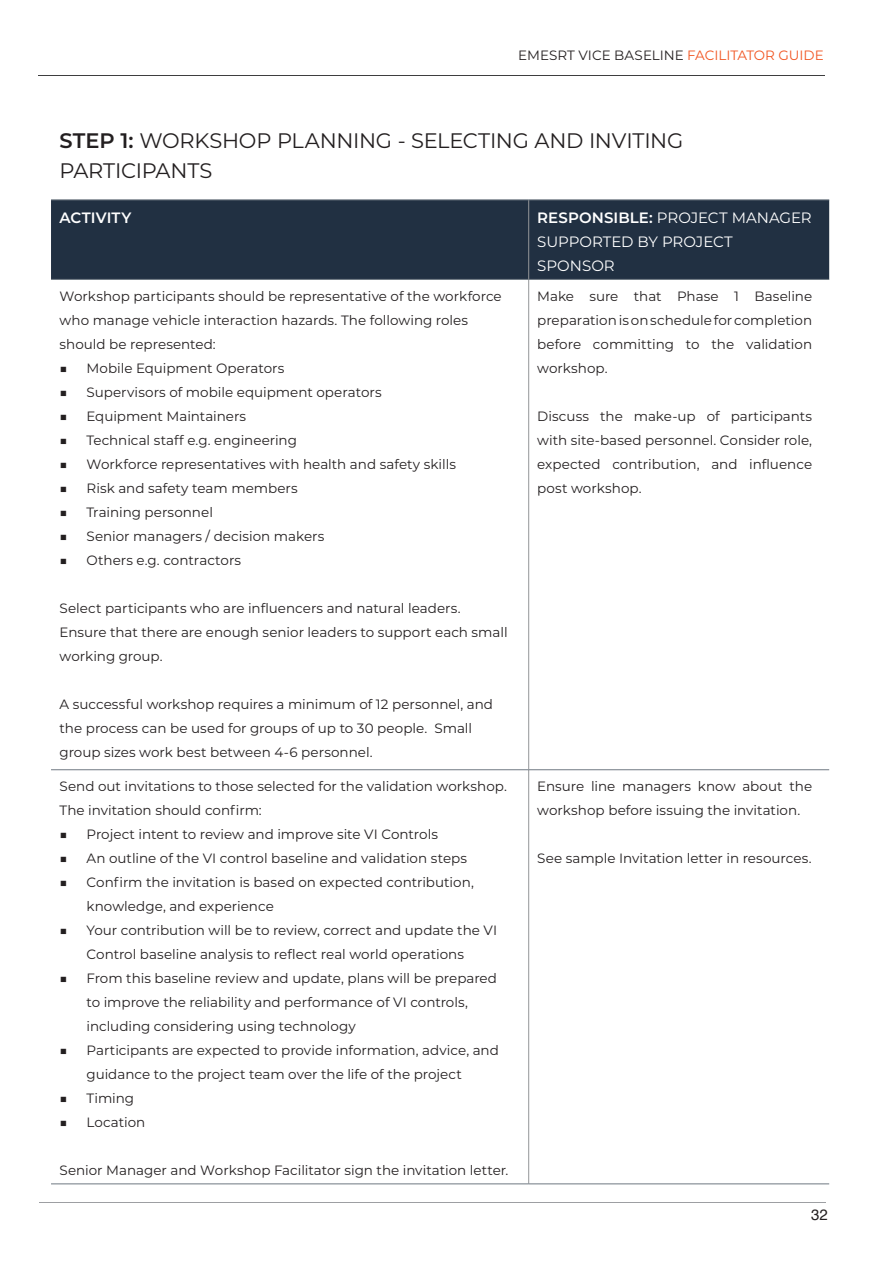
<style>
.page{position:relative;width:893px;height:1263px;background:#fff}
.page>*{position:absolute;margin:0;border:0;box-sizing:border-box;transform-origin:0 0}
.Body_Text__align_left{font:21px/30px "Montserrat";letter-spacing:-.01em;color:#231f20}
.Body_Text__align_left-2{font:15px/24px "Montserrat";letter-spacing:-.005em;color:#fff}
.Body_Text__align_left-3{font:600 15px "Montserrat";letter-spacing:.005em;color:#fff}
.t1{font:15px "Helvetica";color:#231f20}
.Body_Text__align_left-4{font:13.5px/24px "Montserrat";color:#231f20}
.Body_Text__align_right{font:13.5px/24px "Montserrat";color:#231f20;text-align:justify}
.s1{color:#f15522}
.s2{font-weight:600}
</style>
<div class="page">
<hr style="left:39px;top:75px;width:786px;height:1px;background:#3e3e3f">
<hr style="left:39px;top:1202px;width:787px;height:1px;background:#9d9fa2">
<div style="left:51px;top:201px;width:778px;height:78px;background:#213042"></div>
<hr style="left:528px;top:200px;width:1px;height:79px;background:#939598">
<hr style="left:528px;top:280px;width:1px;height:489px;background:#939598">
<hr style="left:528px;top:770px;width:1px;height:414px;background:#939598">
<hr style="left:51px;top:200px;width:478px;height:1px;background:#6f7982">
<hr style="left:529px;top:200px;width:300px;height:1px;background:#6f7982">
<hr style="left:51px;top:279px;width:478px;height:1px;background:#6f7982">
<hr style="left:529px;top:279px;width:300px;height:1px;background:#6f7982">
<hr style="left:51px;top:769px;width:478px;height:1px;background:#6f7982">
<hr style="left:529px;top:769px;width:300px;height:1px;background:#6f7982">
<hr style="left:51px;top:1183px;width:478px;height:1px;background:#6f7982">
<hr style="left:529px;top:1183px;width:300px;height:1px;background:#6f7982">
<p class="Body_Text__align_left-4" style="left:518px;top:43px;width:307px">EMESRT VICE BASELINE <span class="s1">FACILITATOR GUIDE</span></p>
<p class="Body_Text__align_left" style="left:60px;top:125px;width:625px"><span class="s2">STEP 1:</span> WORKSHOP PLANNING - SELECTING AND INVITING<br>PARTICIPANTS</p>
<p class="Body_Text__align_left-3" style="left:60px;top:207px;width:73px">ACTIVITY</p>
<p class="Body_Text__align_left-2" style="left:537px;top:205px;width:276px"><span class="s2">RESPONSIBLE:</span> PROJECT MANAGER<br>SUPPORTED BY PROJECT<br>SPONSOR</p>
<p class="Body_Text__align_left-4" style="left:60px;top:284px;width:444px">Workshop participants should be representative of the workforce who manage vehicle interaction hazards. The following roles should be represented:</p>
<p class="Body_Text__align_left-4" style="left:60px;top:356px;width:226px">■ Mobile Equipment Operators</p>
<p class="Body_Text__align_left-4" style="left:60px;top:380px;width:324px">■ Supervisors of mobile equipment operators</p>
<p class="Body_Text__align_left-4" style="left:60px;top:404px;width:188px">■ Equipment Maintainers</p>
<p class="Body_Text__align_left-4" style="left:60px;top:428px;width:239px">■ Technical staff e.g. engineering</p>
<p class="Body_Text__align_left-4" style="left:60px;top:452px;width:398px">■ Workforce representatives with health and safety skills</p>
<p class="Body_Text__align_left-4" style="left:60px;top:476px;width:240px">■ Risk and safety team members</p>
<p class="Body_Text__align_left-4" style="left:60px;top:500px;width:155px">■ Training personnel</p>
<p class="Body_Text__align_left-4" style="left:60px;top:524px;width:266px">■ Senior managers / decision makers</p>
<p class="Body_Text__align_left-4" style="left:60px;top:548px;width:183px">■ Others e.g. contractors</p>
<p class="Body_Text__align_left-4" style="left:60px;top:596px;width:450px">Select participants who are influencers and natural leaders.<br>Ensure that there are enough senior leaders to support each small working group.</p>
<p class="Body_Text__align_left-4" style="left:60px;top:692px;width:435px">A successful workshop requires a minimum of 12 personnel, and the process can be used for groups of up to 30 people. Small group sizes work best between 4-6 personnel.</p>
<p class="Body_Text__align_right" style="left:537px;top:284px;width:276px">Make sure that Phase 1 Baseline preparation is on schedule for completion before committing to the validation workshop.</p>
<p class="Body_Text__align_right" style="left:537px;top:404px;width:276px">Discuss the make-up of participants with site-based personnel. Consider role, expected contribution, and influence post workshop.</p>
<p class="Body_Text__align_left-4" style="left:60px;top:774px;width:449px">Send out invitations to those selected for the validation workshop.</p>
<p class="Body_Text__align_left-4" style="left:60px;top:798px;width:204px">The invitation should confirm:</p>
<p class="Body_Text__align_left-4" style="left:60px;top:822px;width:380px">■ Project intent to review and improve site VI Controls</p>
<p class="Body_Text__align_left-4" style="left:60px;top:846px;width:409px">■ An outline of the VI control baseline and validation steps</p>
<p class="Body_Text__align_left-4" style="left:87px;top:870px;width:389px;text-indent:-27px">■ Confirm the invitation is based on expected contribution, knowledge, and experience</p>
<p class="Body_Text__align_left-4" style="left:60px;top:918px;width:439px;text-align:center">■ Your contribution will be to review, correct and update the VI<br>Control baseline analysis to reflect real world operations</p>
<p class="Body_Text__align_left-4" style="left:87px;top:966px;width:412px;text-indent:-27px">■ From this baseline review and update, plans will be prepared to improve the reliability and performance of VI controls, including considering using technology</p>
<p class="Body_Text__align_left-4" style="left:87px;top:1038px;width:414px;text-indent:-27px">■ Participants are expected to provide information, advice, and guidance to the project team over the life of the project</p>
<p class="Body_Text__align_left-4" style="left:60px;top:1086px;width:76px">■ Timing</p>
<p class="Body_Text__align_left-4" style="left:60px;top:1110px;width:87px">■ Location</p>
<p class="Body_Text__align_left-4" style="left:60px;top:1158px;width:450px">Senior Manager and Workshop Facilitator sign the invitation letter.</p>
<p class="Body_Text__align_right" style="left:537px;top:774px;width:276px">Ensure line managers know about the workshop before issuing the invitation.</p>
<p class="Body_Text__align_right" style="left:537px;top:846px;width:276px">See sample Invitation letter in resources.</p>
<p class="t1" style="left:811px;top:1203px;width:18px">32</p>
</div>
